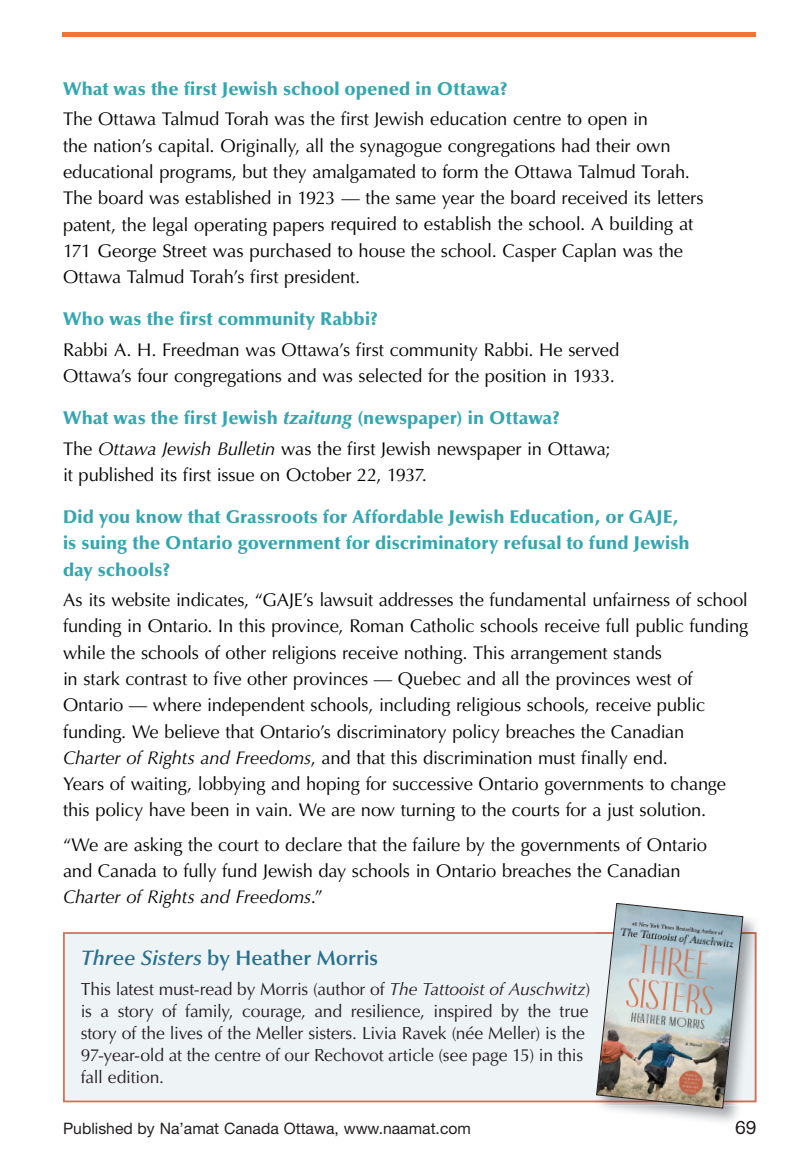
<style>
.page{position:relative;width:788px;height:1166px;background:#fff}
.page>*{position:absolute;margin:0;border:0;box-sizing:border-box;transform-origin:0 0}
.t1{font:600 21px "Optima LT Std";color:#27708f}
.t2{font:19.25px "Helvetica Neue LT Std";color:#231f20}
.t3{font:18.38px/26.2px "Optima LT Std";letter-spacing:-.01em;color:#040503}
.t4{font:900 18.38px/26.2px "Optima LT Std";letter-spacing:.005em;color:#33a6af}
.t5{font:17.5px/21.9px "Optima LT Std";letter-spacing:-.01em;color:#231f20}
.t6{font:15.75px "Helvetica Neue LT Std";color:#231f20}
.s1{font-style:italic}
.s2{font-weight:400;color:#040503}
.s3{font-weight:400;font-style:italic;color:#040503}
</style>
<div class="page">
<div style="left:63px;top:932px;width:531px;height:170px;background:#eef3f5"></div>
<hr style="left:62px;top:33px;width:693px;height:4px;background:#ee7534">
<img style="left:594px;top:902px;width:163px;height:201px">
<img style="left:606px;top:1108px;width:150px;height:17px">
<img style="left:735px;top:1120px;width:20px;height:5px">
<img style="left:594px;top:932px;width:162px;height:170px">
<img style="left:596px;top:903px;width:147px;height:205px">
<p class="t4" style="left:63px;top:76px;width:446px">What was the first Jewish school opened in Ottawa?</p>
<p class="t3" style="left:63px;top:106px;width:642px">The Ottawa Talmud Torah was the first Jewish education centre to open in<br>the nation’s capital. Originally, all the synagogue congregations had their own educational programs, but they amalgamated to form the Ottawa Talmud Torah.<br>The board was established in 1923 — the same year the board received its letters patent, the legal operating papers required to establish the school. A building at 171 George Street was purchased to house the school. Casper Caplan was the Ottawa Talmud Torah’s first president.</p>
<p class="t4" style="left:63px;top:306px;width:316px">Who was the first community Rabbi?</p>
<p class="t3" style="left:63px;top:337px;width:558px">Rabbi A. H. Freedman was Ottawa’s first community Rabbi. He served<br>Ottawa’s four congregations and was selected for the position in 1933.</p>
<p class="t4" style="left:63px;top:403px;width:549px;line-height:30.6px">What was the first Jewish <span class="s1">tzaitung</span> (newspaper) in Ottawa?<br><span class="s2">The</span> <span class="s3">Ottawa Jewish Bulletin</span> <span class="s2">was the first Jewish newspaper in Ottawa;</span></p>
<p class="t3" style="left:63px;top:462px;width:365px">it published its first issue on October 22, 1937.</p>
<p class="t4" style="left:63px;top:504px;width:628px">Did you know that Grassroots for Affordable Jewish Education, or GAJE, is suing the Ontario government for discriminatory refusal to fund Jewish day schools?</p>
<p class="t3" style="left:63px;top:587px;width:686px">As its website indicates, “GAJE’s lawsuit addresses the fundamental unfairness of school funding in Ontario. In this province, Roman Catholic schools receive full public funding while the schools of other religions receive nothing. This arrangement stands<br>in stark contrast to five other provinces — Quebec and all the provinces west of Ontario — where independent schools, including religious schools, receive public funding. We believe that Ontario’s discriminatory policy breaches the Canadian<br><span class="s1">Charter of Rights and Freedoms</span>, and that this discrimination must finally end.<br>Years of waiting, lobbying and hoping for successive Ontario governments to change this policy have been in vain. We are now turning to the courts for a just solution.</p>
<p class="t3" style="left:63px;top:831px;width:645px">“We are asking the court to declare that the failure by the governments of Ontario and Canada to fully fund Jewish day schools in Ontario breaches the Canadian<br><span class="s1">Charter of Rights and Freedoms</span>.”</p>
<p class="t1" style="left:81px;top:946px;width:299px"><span class="s1">Three Sisters</span> by Heather Morris</p>
<p class="t5" style="left:81px;top:978px;width:511px">This latest must-read by Morris (author of <span class="s1">The Tattooist of Auschwitz</span>) is a story of family, courage, and resilience, inspired by the true story of the lives of the Meller sisters. Livia Ravek (née Meller) is the 97-year-old at the centre of our Rechovot article (see page 15) in this fall edition.</p>
<p class="t6" style="left:63px;top:1119px;width:409px">Published by Na’amat Canada Ottawa, www.naamat.com</p>
<p class="t2" style="left:735px;top:1116px;width:23px">69</p>
</div>
